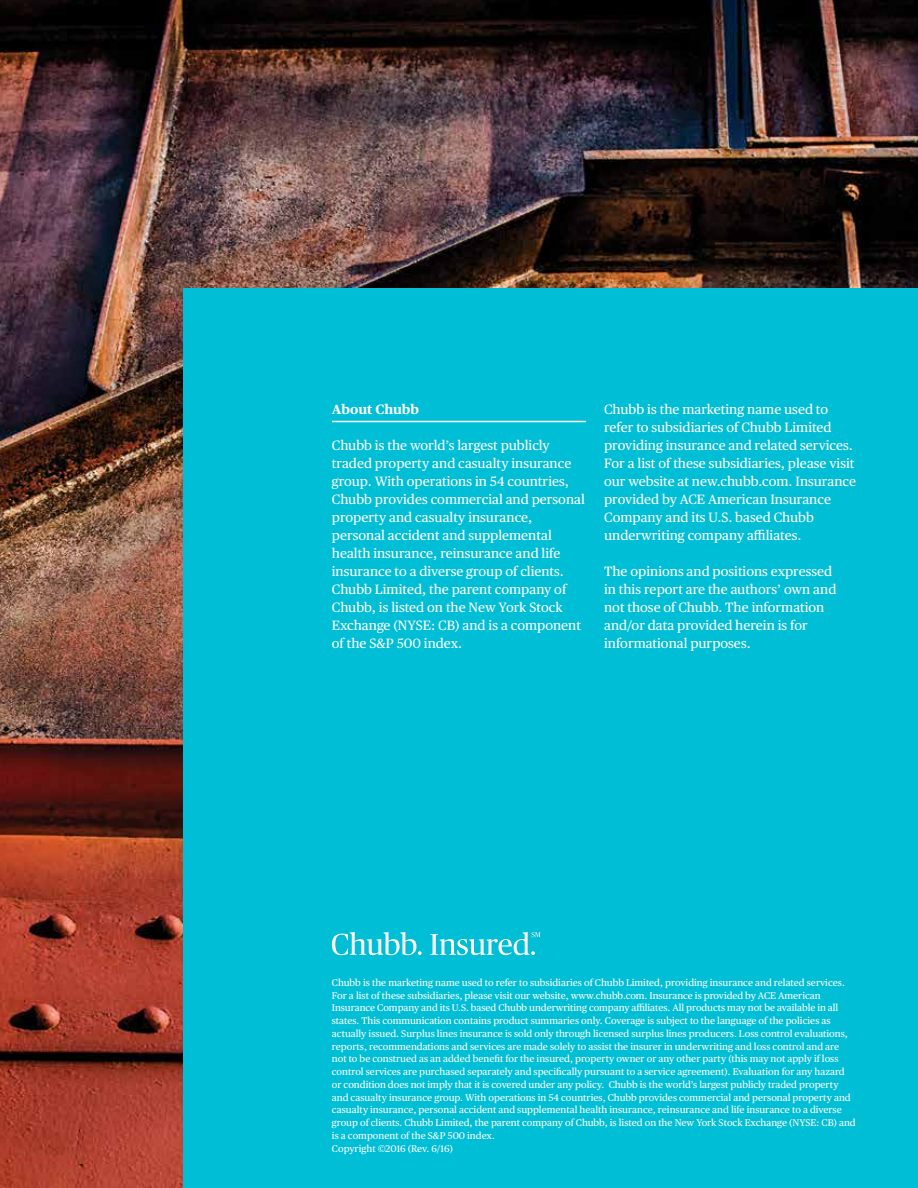
<style>
.page{position:relative;width:918px;height:1188px;background:#fff}
.page>*{position:absolute;margin:0;border:0;box-sizing:border-box;transform-origin:0 0}
.t1{font:13.5px/18px "Chubb Publico Text";color:#fff}
.t2{font:700 13.5px "Chubb Publico Text";color:#fff}
.t3{font:9.75px/12.8px "Chubb Publico Text";color:#fff}
</style>
<div class="page">
<img style="left:0;top:0;width:918px;height:1188px">
<div style="left:184px;top:288px;width:734px;height:900px;background:#00bed5"></div>
<hr style="left:332px;top:421px;width:254px;height:1px;background:#fff">
<svg style="left:332px;top:932px;width:90px;height:23px"></svg>
<svg style="left:430px;top:932px;width:111px;height:23px"></svg>
<h1 class="t2" style="left:332px;top:399px;width:89px">About Chubb</h1>
<p class="t1" style="left:332px;top:435px;width:254px">Chubb is the world’s largest publicly traded property and casualty insurance group. With operations in 54 countries, Chubb provides commercial and personal property and casualty insurance, personal accident and supplemental health insurance, reinsurance and life insurance to a diverse group of clients.<br>Chubb Limited, the parent company of Chubb, is listed on the New York Stock Exchange (NYSE: CB) and is a component of the S&amp;P 500 index.</p>
<p class="t1" style="left:604px;top:399px;width:254px">Chubb is the marketing name used to refer to subsidiaries of Chubb Limited providing insurance and related services.<br>For a list of these subsidiaries, please visit our website at new.chubb.com. Insurance provided by ACE American Insurance Company and its U.S. based Chubb underwriting company affiliates.</p>
<h1 class="t1" style="left:604px;top:561px;width:234px">The opinions and positions expressed in this report are the authors’ own and not those of Chubb. The information and/or data provided herein is for informational purposes.</h1>
<p class="t3" style="left:332px;top:976px;width:525px">Chubb is the marketing name used to refer to subsidiaries of Chubb Limited, providing insurance and related services.<br>For a list of these subsidiaries, please visit our website, www.chubb.com. Insurance is provided by ACE American Insurance Company and its U.S. based Chubb underwriting company affiliates. All products may not be available in all states. This communication contains product summaries only. Coverage is subject to the language of the policies as actually issued. Surplus lines insurance is sold only through licensed surplus lines producers. Loss control evaluations, reports, recommendations and services are made solely to assist the insurer in underwriting and loss control and are not to be construed as an added benefit for the insured, property owner or any other party (this may not apply if loss control services are purchased separately and specifically pursuant to a service agreement). Evaluation for any hazard or condition does not imply that it is covered under any policy. Chubb is the world’s largest publicly traded property and casualty insurance group. With operations in 54 countries, Chubb provides commercial and personal property and casualty insurance, personal accident and supplemental health insurance, reinsurance and life insurance to a diverse group of clients. Chubb Limited, the parent company of Chubb, is listed on the New York Stock Exchange (NYSE: CB) and is a component of the S&amp;P 500 index.<br>Copyright ©2016 (Rev. 6/16)</p>
<p class="t3" style="left:332px;top:1098px;width:498px">laoreet dolore magna, quis nostrud exerci tation ullamcorper suscipit lobortis nisl ut aliquip ex ea commodo cons.<br>Nam liber tempor cum soluta eleifend option congue nihil imperdiet doming id quod mazim placerat facer possim</p>
</div>
